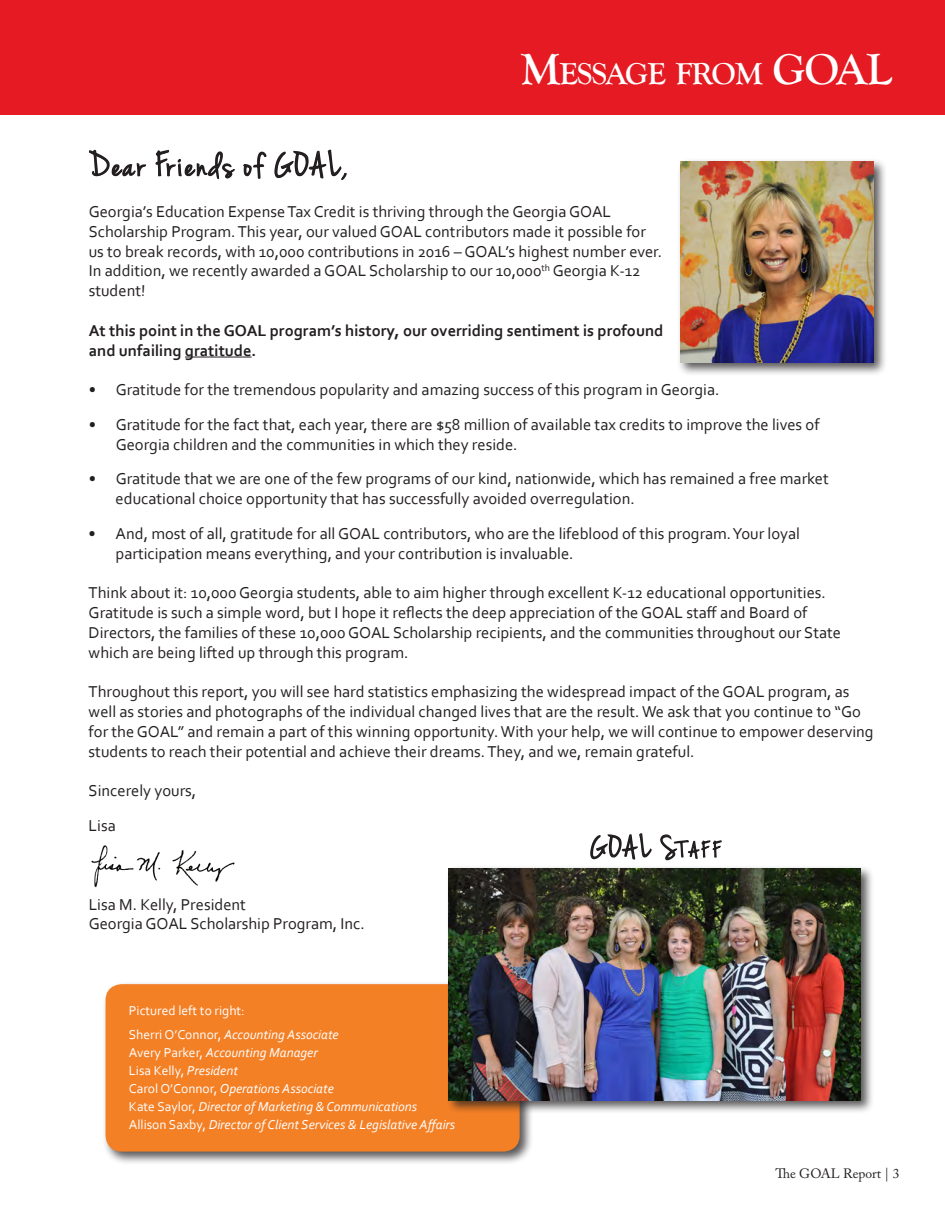
<style>
.page{position:relative;width:945px;height:1215px;background:#fff}
.page>*{position:absolute;margin:0;border:0;box-sizing:border-box;transform-origin:0 0}
.t1{font:700 45px "Goudy Old Style T";color:#fff}
.t2{font:700 31.5px "Goudy Old Style T";letter-spacing:-.03em;color:#fff}
.t3{font:16.5px/19.8px "Corbel";color:#231f20}
.t4{font:700 16.5px/19.8px "Corbel";color:#231f20}
.t5{font:italic 13.5px/18px "Corbel";color:#fff}
.t6{font:13.5px/24px "Corbel";color:#fff}
.t7{font:13.5px "Adobe Caslon Pro";color:#231f20}
.s1{font-size:45px}
.s2{font-style:italic}
.s3{font-style:normal}
</style>
<div class="page">
<div style="left:0;top:0;width:945px;height:114px;background:#e51a23"></div>
<div style="left:102px;top:981px;width:431px;height:184px;background:#231f20;opacity:.75"></div>
<div style="left:106px;top:984px;width:414px;height:168px;background:#f48026;border-radius:16px"></div>
<hr style="left:185px;top:357px;width:67px;height:1px;background:#231f20">
<svg style="left:89px;top:149px;width:58px;height:28px"></svg>
<svg style="left:155px;top:149px;width:112px;height:31px"></svg>
<svg style="left:274px;top:149px;width:73px;height:31px"></svg>
<img style="left:91px;top:845px;width:144px;height:43px">
<svg style="left:590px;top:833px;width:62px;height:27px"></svg>
<svg style="left:660px;top:834px;width:62px;height:27px"></svg>
<div style="left:446px;top:865px;width:428px;height:249px;background:#231f20;opacity:.75"></div>
<img style="left:449px;top:868px;width:412px;height:232px">
<div style="left:677px;top:158px;width:211px;height:219px;background:#231f20;opacity:.75"></div>
<img style="left:681px;top:161px;width:193px;height:202px">
<h2 class="t2" style="left:521px;top:56px;width:285px"><span class="s1">M</span>ESSAGE FROM <span class="s1">GOA</span></h2>
<h1 class="t1" style="left:866px;top:44px;width:27px">L</h1>
<p class="t3" style="left:89px;top:201px;width:575px">Georgia’s Education Expense Tax Credit is thriving through the Georgia GOAL Scholarship Program. This year, our valued GOAL contributors made it possible for us to break records, with 10,000 contributions in 2016 – GOAL’s highest number ever.<br>In addition, we recently awarded a GOAL Scholarship to our 10,000<sup>th</sup> Georgia K-12 student!</p>
<p class="t4" style="left:89px;top:320px;width:576px">At this point in the GOAL program’s history, our overriding sentiment is profound and unfailing gratitude.</p>
<p class="t3" style="left:89px;top:379px;width:632px">• Gratitude for the tremendous popularity and amazing success of this program in Georgia.</p>
<p class="t3" style="left:116px;top:414px;width:705px;text-indent:-27px">• Gratitude for the fact that, each year, there are $58 million of available tax credits to improve the lives of<br>Georgia children and the communities in which they reside.</p>
<p class="t3" style="left:116px;top:469px;width:715px;text-indent:-27px">• Gratitude that we are one of the few programs of our kind, nationwide, which has remained a free market educational choice opportunity that has successfully avoided overregulation.</p>
<p class="t3" style="left:116px;top:523px;width:686px;text-indent:-27px">• And, most of all, gratitude for all GOAL contributors, who are the lifeblood of this program. Your loyal participation means everything, and your contribution is invaluable.</p>
<p class="t3" style="left:89px;top:583px;width:754px">Think about it: 10,000 Georgia students, able to aim higher through excellent K-12 educational opportunities.<br>Gratitude is such a simple word, but I hope it reflects the deep appreciation of the GOAL staff and Board of Directors, the families of these 10,000 GOAL Scholarship recipients, and the communities throughout our State which are being lifted up through this program.</p>
<p class="t3" style="left:89px;top:682px;width:786px">Throughout this report, you will see hard statistics emphasizing the widespread impact of the GOAL program, as well as stories and photographs of the individual changed lives that are the result. We ask that you continue to “Go for the GOAL” and remain a part of this winning opportunity. With your help, we will continue to empower deserving students to reach their potential and achieve their dreams. They, and we, remain grateful.</p>
<p class="t3" style="left:89px;top:773px;width:109px;line-height:34.8px">Sincerely yours,<br>Lisa</p>
<p class="t3" style="left:89px;top:894px;width:278px">Lisa M. Kelly, President<br>Georgia GOAL Scholarship Program, Inc.</p>
<p class="t6" style="left:129px;top:998px;width:211px">Pictured left to right:<br>Sherri O’Connor, <span class="s2">Accounting Associate</span></p>
<p class="t5" style="left:129px;top:1043px;width:328px"><span class="s3">Avery Parker,</span> Accounting Manager<br><span class="s3">Lisa Kelly,</span> President<br><span class="s3">Carol O’Connor,</span> Operations Associate<br><span class="s3">Kate Saylor,</span> Director of Marketing &amp; Communications <span class="s3">Allison Saxby,</span> Director of Client Services &amp; Legislative Affairs</p>
<p class="t7" style="left:776px;top:1165px;width:126px">The GOAL Report | 3</p>
</div>
